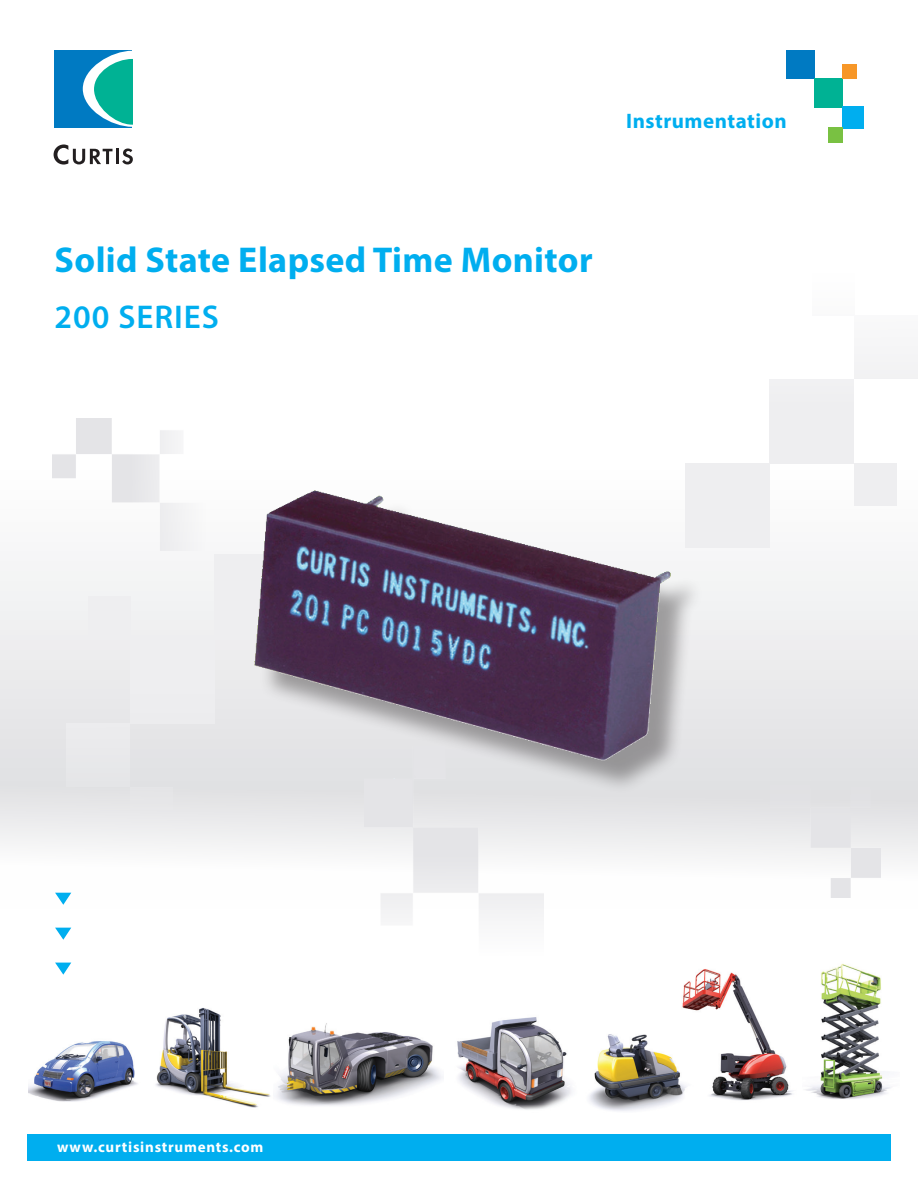
<style>
.page{position:relative;width:918px;height:1188px;background:#fff}
.page>*{position:absolute;margin:0;border:0;box-sizing:border-box;transform-origin:0 0}
.t1{font:700 36px "Myriad Pro";letter-spacing:.01em;color:#00aeef}
.t2{font:600 33px "Myriad Pro";letter-spacing:.03em;color:#00aeef}
.t3{font:700 21px "Myriad Pro";letter-spacing:.025em;color:#00aeef}
.t4{font:700 15px "Myriad Pro";letter-spacing:.05em;color:#fff}
</style>
<div class="page">
<svg style="left:0;top:379px;width:918px;height:519px"></svg>
<div style="left:215px;top:554px;width:84px;height:85px;background:#eeeef0"></div>
<div style="left:130px;top:639px;width:85px;height:85px;background:#eeeef0"></div>
<div style="left:67px;top:724px;width:63px;height:63px;background:#eeeef0"></div>
<div style="left:88px;top:597px;width:42px;height:42px;background:#eeeef0"></div>
<div style="left:130px;top:787px;width:42px;height:42px;background:#e7e7e9"></div>
<img style="left:52px;top:419px;width:155px;height:131px">
<img style="left:770px;top:767px;width:111px;height:130px">
<img style="left:364px;top:806px;width:180px;height:112px">
<div style="left:685px;top:463px;width:85px;height:85px;background:#eeeef0"></div>
<div style="left:770px;top:379px;width:84px;height:84px;background:#eeeef0"></div>
<div style="left:854px;top:315px;width:64px;height:64px;background:#f5f5f6"></div>
<div style="left:854px;top:463px;width:42px;height:43px;background:#eeeef0"></div>
<div style="left:786px;top:51px;width:29px;height:28px;background:#007ac2"></div>
<div style="left:843px;top:65px;width:14px;height:14px;background:#f79728"></div>
<div style="left:786px;top:50px;width:29px;height:28px;background:#007ac2"></div>
<div style="left:815px;top:78px;width:28px;height:29px;background:#00b294"></div>
<div style="left:843px;top:106px;width:21px;height:22px;background:#00aeef"></div>
<div style="left:843px;top:64px;width:14px;height:14px;background:#f79728"></div>
<div style="left:829px;top:128px;width:14px;height:14px;background:#79c142"></div>
<img style="left:805px;top:963px;width:86px;height:136px">
<img style="left:155px;top:1008px;width:115px;height:100px">
<div style="left:27px;top:1134px;width:864px;height:27px;background:#00aeef"></div>
<svg style="left:55px;top:928px;width:16px;height:12px"></svg>
<svg style="left:55px;top:893px;width:16px;height:12px"></svg>
<svg style="left:55px;top:963px;width:16px;height:12px"></svg>
<div style="left:55px;top:50px;width:77px;height:78px;background:#007ac2"></div>
<svg style="left:83px;top:51px;width:49px;height:76px"></svg>
<svg style="left:54px;top:144px;width:59px;height:21px"></svg>
<hr style="left:116px;top:149px;width:3px;height:15px;background:#231f20">
<svg style="left:122px;top:149px;width:11px;height:15px"></svg>
<img style="left:276px;top:1023px;width:166px;height:83px">
<img style="left:682px;top:969px;width:110px;height:132px">
<img style="left:457px;top:1017px;width:115px;height:93px">
<img style="left:589px;top:1029px;width:105px;height:82px">
<img style="left:28px;top:1041px;width:110px;height:61px">
<div style="left:260px;top:496px;width:444px;height:310px;background:#231f20;opacity:.4"></div>
<img style="left:255px;top:490px;width:415px;height:288px">
<p class="t3" style="left:626px;top:107px;width:162px">Instrumentation</p>
<p class="t1" style="left:55px;top:237px;width:540px">Solid State Elapsed Time Monitor</p>
<p class="t2" style="left:55px;top:296px;width:166px">200 SERIES</p>
<p class="t4" style="left:54px;top:1137px;width:208px">www.curtisinstruments.com</p>
<p class="t4" style="left:57px;top:1137px;width:208px">www.curtisinstruments.com</p>
</div>
